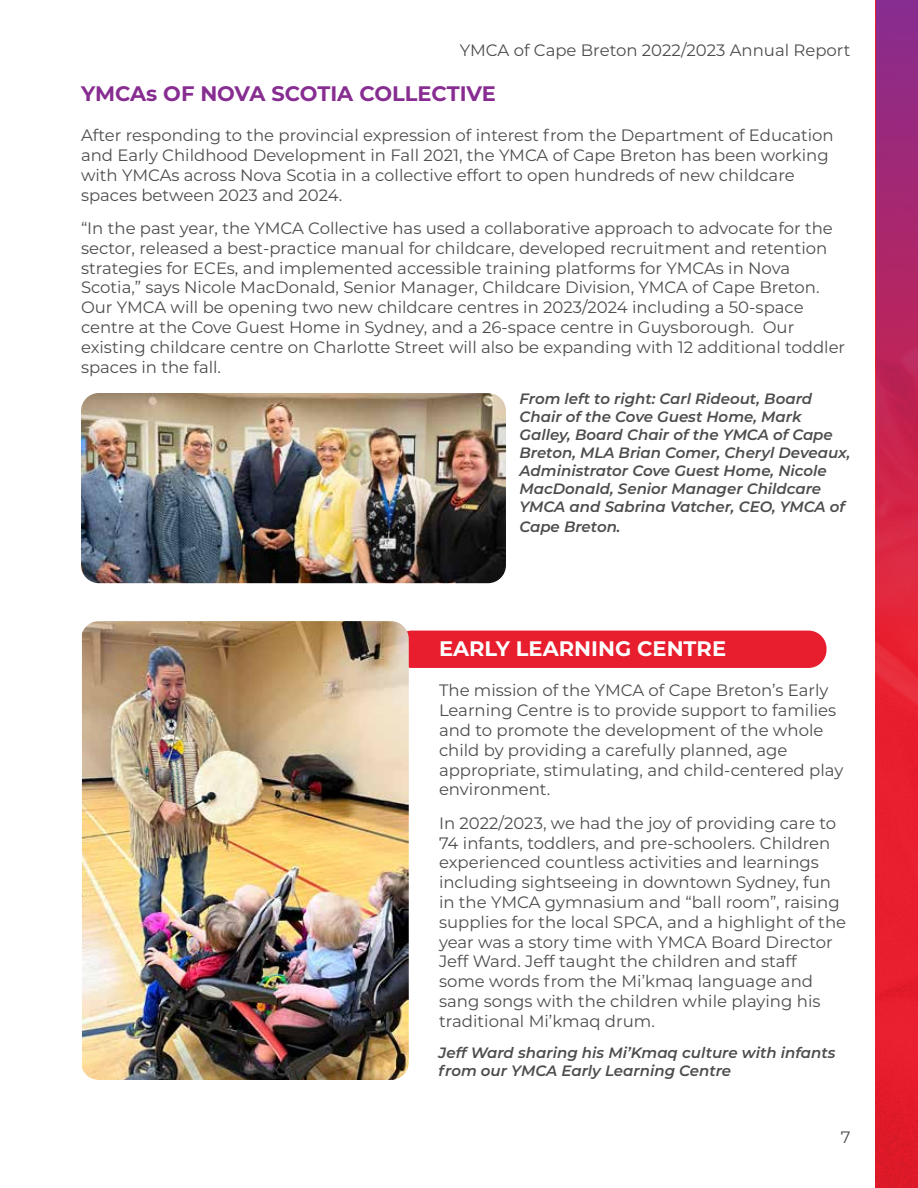
<style>
.page{position:relative;width:918px;height:1188px;background:#fff}
.page>*{position:absolute;margin:0;border:0;box-sizing:border-box;transform-origin:0 0}
.t1{font:700 21px "Montserrat";letter-spacing:-.005em;color:#872d91}
.t2{font:700 21px "Montserrat";color:#fff}
.t3{font:16.5px/19.8px "Montserrat";color:#4d4d4f}
.t4{font:italic 600 15px/18px "Montserrat";color:#4d4d4f}
</style>
<div class="page">
<div style="left:394px;top:631px;width:433px;height:37px;background:#e81d2d;border-radius:18px"></div>
<img style="left:81px;top:393px;width:425px;height:190px">
<img style="left:82px;top:621px;width:327px;height:459px">
<img style="left:876px;top:684px;width:42px;height:504px">
<div style="left:876px;top:0;width:42px;height:684px;background:linear-gradient(to bottom,#862a8d,#ee242f)"></div>
<p class="t3" style="left:460px;top:40px;width:392px">YMCA of Cape Breton 2022/2023 Annual Report</p>
<p class="t1" style="left:81px;top:79px;width:417px">YMCAs OF NOVA SCOTIA COLLECTIVE</p>
<p class="t3" style="left:81px;top:125px;width:754px">After responding to the provincial expression of interest from the Department of Education and Early Childhood Development in Fall 2021, the YMCA of Cape Breton has been working with YMCAs across Nova Scotia in a collective effort to open hundreds of new childcare spaces between 2023 and 2024.</p>
<p class="t3" style="left:81px;top:218px;width:766px">“In the past year, the YMCA Collective has used a collaborative approach to advocate for the sector, released a best-practice manual for childcare, developed recruitment and retention strategies for ECEs, and implemented accessible training platforms for YMCAs in Nova Scotia,” says Nicole MacDonald, Senior Manager, Childcare Division, YMCA of Cape Breton.<br>Our YMCA will be opening two new childcare centres in 2023/2024 including a 50-space centre at the Cove Guest Home in Sydney, and a 26-space centre in Guysborough. Our existing childcare centre on Charlotte Street will also be expanding with 12 additional toddler spaces in the fall.</p>
<p class="t4" style="left:519px;top:389px;width:333px">From left to right: Carl Rideout, Board Chair of the Cove Guest Home, Mark Galley, Board Chair of the YMCA of Cape Breton, MLA Brian Comer, Cheryl Deveaux, Administrator Cove Guest Home, Nicole MacDonald, Senior Manager Childcare YMCA and Sabrina Vatcher, CEO, YMCA of</p>
<p class="t4" style="left:519px;top:517px;width:103px">Cape Breton.</p>
<p class="t2" style="left:439px;top:634px;width:289px">EARLY LEARNING CENTRE</p>
<p class="t3" style="left:439px;top:680px;width:406px">The mission of the YMCA of Cape Breton’s Early Learning Centre is to provide support to families and to promote the development of the whole child by providing a carefully planned, age appropriate, stimulating, and child-centered play environment.</p>
<p class="t3" style="left:439px;top:812px;width:409px">In 2022/2023, we had the joy of providing care to 74 infants, toddlers, and pre-schoolers. Children experienced countless activities and learnings including sightseeing in downtown Sydney, fun in the YMCA gymnasium and “ball room”, raising supplies for the local SPCA, and a highlight of the year was a story time with YMCA Board Director Jeff Ward. Jeff taught the children and staff some words from the Mi’kmaq language and sang songs with the children while playing his traditional Mi’kmaq drum.</p>
<p class="t4" style="left:438px;top:1043px;width:399px">Jeff Ward sharing his Mi’Kmaq culture with infants from our YMCA Early Learning Centre</p>
<p class="t3" style="left:841px;top:1127px;width:11px">7</p>
</div>
